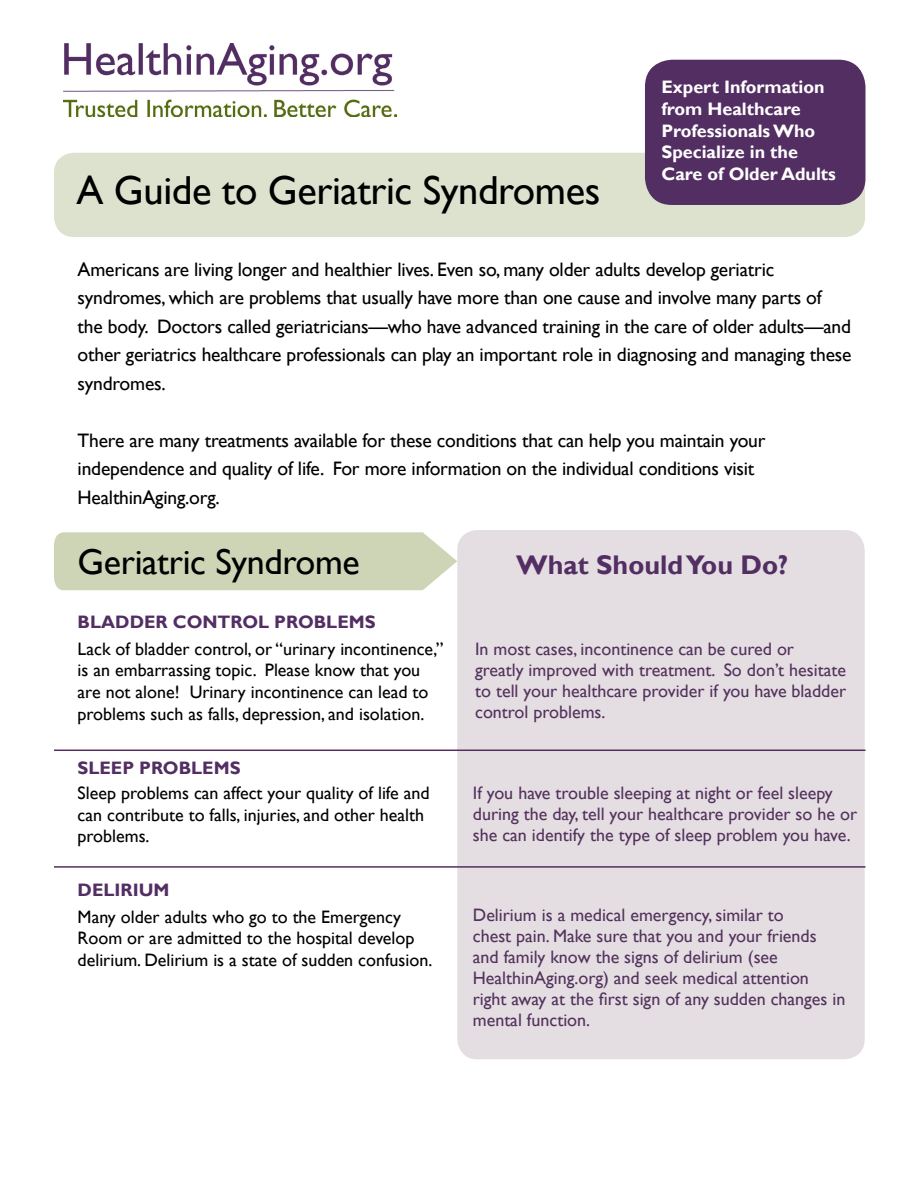
<style>
.page{position:relative;width:918px;height:1188px;background:#fff}
.page>*{position:absolute;margin:0;border:0;box-sizing:border-box;transform-origin:0 0}
.t1{font:40.5px "Gill Sans";letter-spacing:-.01em;color:#000}
.t2{font:36px "Gill Sans";letter-spacing:-.01em;color:#000}
.t3{font:700 27px "Gill Sans";color:#532e63}
.t4{font:19.5px/28.5px "Gill Sans";letter-spacing:-.01em;color:#000}
.t5{font:18px/21px "Gill Sans";color:#53325b}
.t6{font:18px/21.6px "Gill Sans";color:#000}
.t7{font:700 18px/21.6px "Gill Sans";color:#fff}
.t8{font:700 18px "Gill Sans";color:#532e63}
</style>
<div class="page">
<div style="left:457px;top:530px;width:408px;height:529px;background:#e4dee3;border-radius:20px"></div>
<hr style="left:54px;top:750px;width:812px;height:1px;background:#532e63">
<div style="left:54px;top:153px;width:811px;height:84px;background:#dce2cd;border-radius:20px"></div>
<div style="left:645px;top:60px;width:220px;height:145px;background:#532e63;border-radius:27px"></div>
<div style="left:54px;top:532px;width:403px;height:58px;background:#ced5b7"></div>
<img style="left:64px;top:43px;width:332px;height:74px">
<hr style="left:54px;top:866px;width:812px;height:2px;background:#532e63">
<h1 class="t1" style="left:76px;top:167px;width:525px">A Guide to Geriatric Syndromes</h1>
<p class="t7" style="left:661px;top:77px;width:176px">Expert Information from Healthcare<br>Professionals Who<br>Specialize in the<br>Care of Older Adults</p>
<p class="t4" style="left:78px;top:255px;width:775px">Americans are living longer and healthier lives. Even so, many older adults develop geriatric syndromes, which are problems that usually have more than one cause and involve many parts of the body. Doctors called geriatricians—who have advanced training in the care of older adults—and other geriatrics healthcare professionals can play an important role in diagnosing and managing these syndromes.</p>
<p class="t4" style="left:78px;top:426px;width:689px">There are many treatments available for these conditions that can help you maintain your independence and quality of life. For more information on the individual conditions visit<br>HealthinAging.org.</p>
<h2 class="t2" style="left:78px;top:541px;width:284px">Geriatric Syndrome</h2>
<h3 class="t3" style="left:516px;top:548px;width:274px">What Should You Do?</h3>
<p class="t8" style="left:78px;top:611px;width:38px">Bladde</p>
<p class="t8" style="left:156px;top:611px;width:218px">r control problems</p>
<p class="t6" style="left:78px;top:638px;width:367px">Lack of bladder control, or “urinary incontinence,” is an embarrassing topic. Please know that you are not alone! Urinary incontinence can lead to problems such as falls, depression, and isolation.</p>
<p class="t5" style="left:475px;top:638px;width:373px">In most cases, incontinence can be cured or greatly improved with treatment. So don’t hesitate to tell your healthcare provider if you have bladder control problems.</p>
<p class="t8" style="left:78px;top:757px;width:34px">Sleep</p>
<p class="t8" style="left:139px;top:757px;width:100px">Problems</p>
<p class="t6" style="left:78px;top:783px;width:354px">Sleep problems can affect your quality of life and can contribute to falls, injuries, and other health problems.</p>
<p class="t5" style="left:473px;top:783px;width:386px">If you have trouble sleeping at night or feel sleepy during the day, tell your healthcare provider so he or she can identify the type of sleep problem you have.</p>
<p class="t8" style="left:78px;top:879px;width:93px">Delirium</p>
<p class="t6" style="left:78px;top:906px;width:356px">Many older adults who go to the Emergency<br>Room or are admitted to the hospital develop delirium. Delirium is a state of sudden confusion.</p>
<p class="t5" style="left:473px;top:905px;width:374px">Delirium is a medical emergency, similar to<br>chest pain. Make sure that you and your friends and family know the signs of delirium (see HealthinAging.org) and seek medical attention right away at the first sign of any sudden changes in mental function.</p>
</div>
